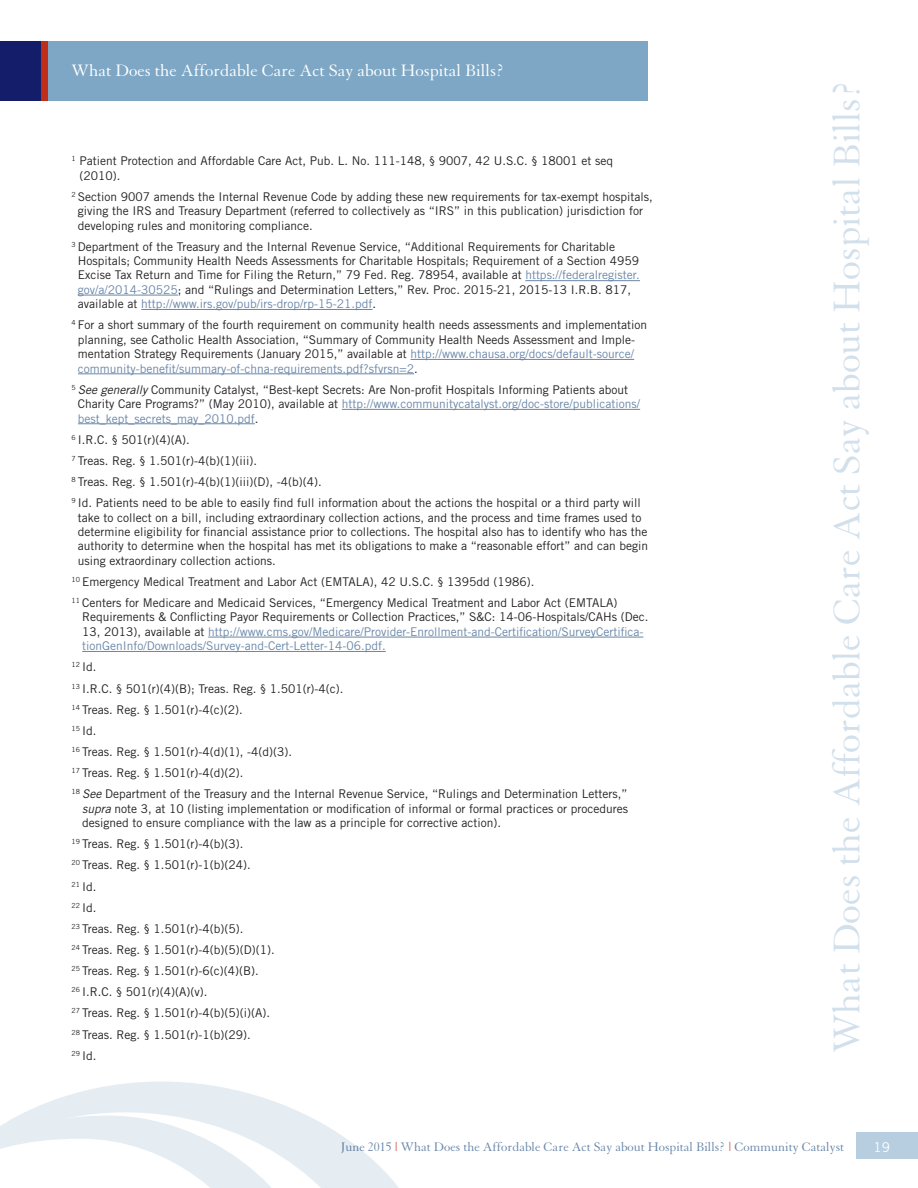
<style>
.page{position:relative;width:918px;height:1188px;background:#fff}
.page>*{position:absolute;margin:0;border:0;box-sizing:border-box;transform-origin:0 0}
.t1{font:40.5px "Granjon";color:#d2e0ec}
.t2{font:18px "Granjon";color:#fff}
.t3{font:13.5px "Granjon";color:#6986a8}
.t4{font:13.5px "Trade Gothic";color:#fff}
.t5{font:12px/21.1px "Trade Gothic";color:#231f20}
.t6{font:12px/14.4px "Trade Gothic";color:#6986a8}
.s1{color:#6986a8}
.s2{font-style:italic}
.s3{color:#231f20}
.s4{color:#c02d19}
</style>
<div class="page">
<div style="left:0;top:42px;width:648px;height:59px;background:#7ea7c5"></div>
<div style="left:0;top:42px;width:48px;height:59px;background:#c02d19"></div>
<div style="left:0;top:42px;width:40px;height:59px;background:#131d6a"></div>
<hr style="left:525px;top:280px;width:115px;height:1px;background:#6986a8">
<hr style="left:78px;top:295px;width:100px;height:1px;background:#6986a8">
<hr style="left:141px;top:309px;width:232px;height:1px;background:#6986a8">
<hr style="left:411px;top:359px;width:223px;height:1px;background:#6986a8">
<hr style="left:78px;top:374px;width:336px;height:1px;background:#6986a8">
<hr style="left:342px;top:409px;width:298px;height:1px;background:#6986a8">
<hr style="left:78px;top:423px;width:177px;height:1px;background:#6986a8">
<hr style="left:208px;top:637px;width:435px;height:1px;background:#6986a8">
<hr style="left:82px;top:651px;width:304px;height:1px;background:#6986a8">
<div style="left:857px;top:1133px;width:61px;height:26px;background:#b7cee0"></div>
<svg style="left:18px;top:1081px;width:381px;height:107px;fill:#eaf1f5"></svg>
<svg style="left:0;top:1116px;width:314px;height:72px"></svg>
<h2 class="t2" style="left:72px;top:61px;width:434px">What Does the Affordable Care Act Say about Hospital Bills?</h2>
<p class="t5" style="left:79px;top:154px;width:535px;line-height:14.4px;text-indent:-8px"><sup>1</sup> Patient Protection and Affordable Care Act, Pub. L. No. 111-148, § 9007, 42 U.S.C. § 18001 et seq (2010).</p>
<p class="t5" style="left:78px;top:189px;width:576px;line-height:14.4px;text-indent:-6px"><sup>2</sup> Section 9007 amends the Internal Revenue Code by adding these new requirements for tax-exempt hospitals, giving the IRS and Treasury Department (referred to collectively as “IRS” in this publication) jurisdiction for developing rules and monitoring compliance.</p>
<p class="t5" style="left:78px;top:239px;width:564px;line-height:14.4px;text-indent:-6px"><sup>3</sup> Department of the Treasury and the Internal Revenue Service, “Additional Requirements for Charitable Hospitals; Community Health Needs Assessments for Charitable Hospitals; Requirement of a Section 4959<br>Excise Tax Return and Time for Filing the Return,” 79 Fed. Reg. 78954, available at <span class="s1">https://federalregister. gov/a/2014-30525</span>; and “Rulings and Determination Letters,” Rev. Proc. 2015-21, 2015-13 I.R.B. 817, available at <span class="s1">http://www.irs.gov/pub/irs-drop/rp-15-21.pdf</span>.</p>
<p class="t5" style="left:78px;top:318px;width:571px;line-height:14.4px;text-indent:-6px"><sup>4</sup> For a short summary of the fourth requirement on community health needs assessments and implementation planning, see Catholic Health Association, “Summary of Community Health Needs Assessment and Imple&shy;mentation Strategy Requirements (January 2015,” available at <span class="s1">http://www.chausa.org/docs/default-source/ community-benefit/summary-of-chna-requirements.pdf?sfvrsn=2</span>.</p>
<p class="t5" style="left:78px;top:382px;width:564px;line-height:14.4px;text-indent:-6px"><sup>5</sup> <span class="s2">See generally</span> Community Catalyst, “Best-kept Secrets: Are Non-profit Hospitals Informing Patients about<br>Charity Care Programs?” (May 2010), available at <span class="s1">http://www.communitycatalyst.org/doc-store/publications/ best_kept_secrets_may_2010.pdf</span>.</p>
<p class="t5" style="left:72px;top:429px;width:571px"><sup>6</sup> I.R.C. § 501(r)(4)(A).<br><sup>7</sup> Treas. Reg. § 1.501(r)-4(b)(1)(iii).<br><sup>8</sup> Treas. Reg. § 1.501(r)-4(b)(1)(iii)(D), -4(b)(4).<br><sup>9</sup> Id. Patients need to be able to easily find full information about the actions the hospital or a third party will</p>
<p class="t5" style="left:78px;top:510px;width:572px;line-height:14.4px">take to collect on a bill, including extraordinary collection actions, and the process and time frames used to determine eligibility for financial assistance prior to collections. The hospital also has to identify who has the authority to determine when the hospital has met its obligations to make a “reasonable effort” and can begin using extraordinary collection actions.</p>
<p class="t5" style="left:72px;top:571px;width:547px"><sup>10</sup> Emergency Medical Treatment and Labor Act (EMTALA), 42 U.S.C. § 1395dd (1986).<br><sup>11</sup> Centers for Medicare and Medicaid Services, “Emergency Medical Treatment and Labor Act (EMTALA)</p>
<p class="t6" style="left:82px;top:610px;width:568px"><span class="s3">Requirements &amp; Conflicting Payor Requirements or Collection Practices,” S&amp;C: 14-06-Hospitals/CAHs (Dec.<br>13, 2013), available at</span> http://www.cms.gov/Medicare/Provider-Enrollment-and-Certification/SurveyCertifica&shy;tionGenInfo/Downloads/Survey-and-Cert-Letter-14-06.pdf.</p>
<p class="t5" style="left:72px;top:656px;width:557px"><sup>12</sup> Id.<br><sup>13</sup> I.R.C. § 501(r)(4)(B); Treas. Reg. § 1.501(r)-4(c).<br><sup>14</sup> Treas. Reg. § 1.501(r)-4(c)(2).<br><sup>15</sup> Id.<br><sup>16</sup> Treas. Reg. § 1.501(r)-4(d)(1), -4(d)(3).<br><sup>17</sup> Treas. Reg. § 1.501(r)-4(d)(2).<br><sup>18</sup> <span class="s2">See</span> Department of the Treasury and the Internal Revenue Service, “Rulings and Determination Letters,”</p>
<p class="t5" style="left:82px;top:801px;width:547px;line-height:14.4px"><span class="s2">supra</span> note 3, at 10 (listing implementation or modification of informal or formal practices or procedures designed to ensure compliance with the law as a principle for corrective action).</p>
<p class="t5" style="left:72px;top:833px;width:205px"><sup>19</sup> Treas. Reg. § 1.501(r)-4(b)(3).<br><sup>20</sup> Treas. Reg. § 1.501(r)-1(b)(24).<br><sup>21</sup> Id.<br><sup>22</sup> Id.<br><sup>23</sup> Treas. Reg. § 1.501(r)-4(b)(5).<br><sup>24</sup> Treas. Reg. § 1.501(r)-4(b)(5)(D)(1).<br><sup>25</sup> Treas. Reg. § 1.501(r)-6(c)(4)(B).<br><sup>26</sup> I.R.C. § 501(r)(4)(A)(v).<br><sup>27</sup> Treas. Reg. § 1.501(r)-4(b)(5)(i)(A).<br><sup>28</sup> Treas. Reg. § 1.501(r)-1(b)(29).<br><sup>29</sup> Id.</p>
<h1 class="t1" style="left:825px;top:1053px;width:975px;rotate:-90deg">What Does the Affordable Care Act Say about Hospital Bills?</h1>
<p class="t3" style="left:341px;top:1140px;width:505px">June 2015 <span class="s4">|</span> What Does the Affordable Care Act Say about Hospital Bills? <span class="s4">|</span> Community Catalyst</p>
<p class="t4" style="left:874px;top:1139px;width:18px">19</p>
</div>
